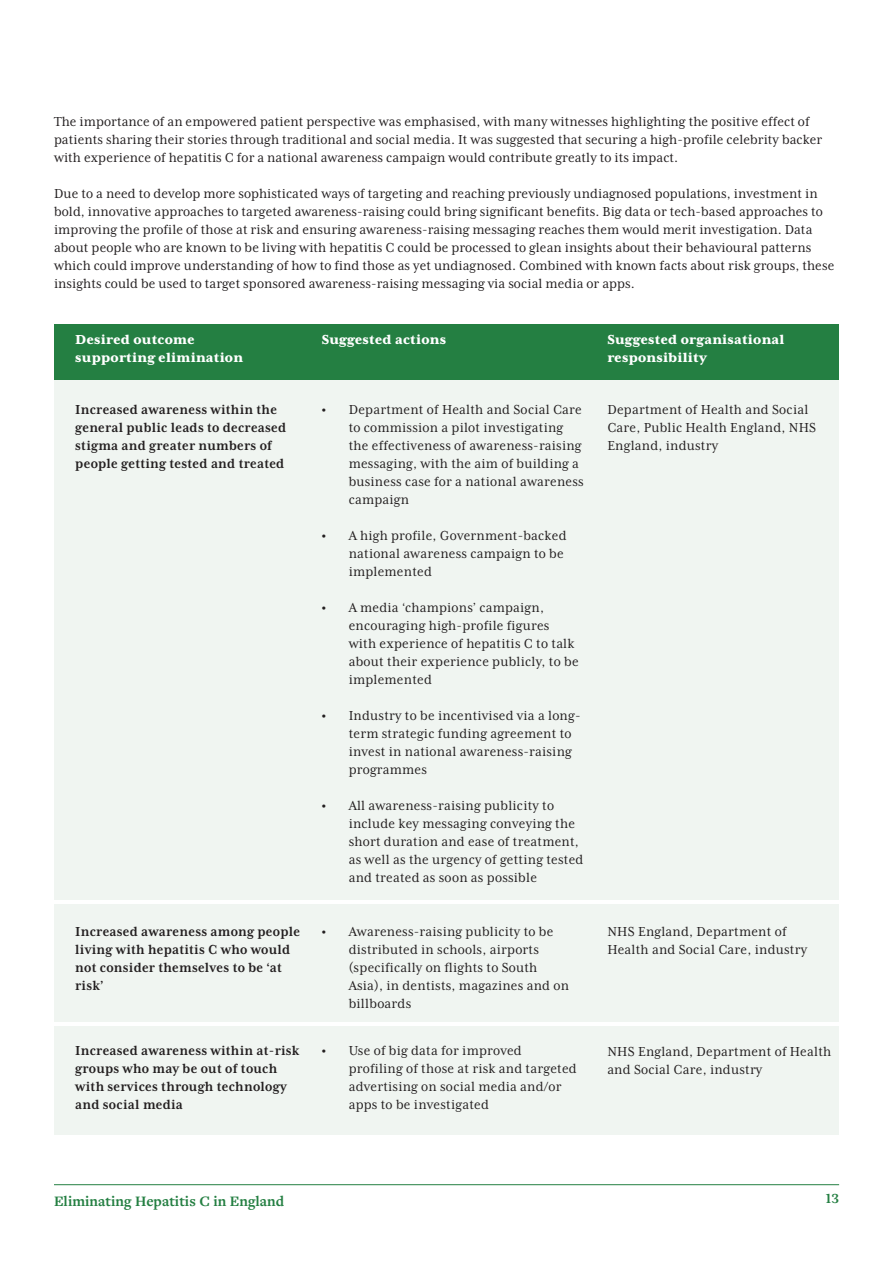
<style>
.page{position:relative;width:893px;height:1263px;background:#fff}
.page>*{position:absolute;margin:0;border:0;box-sizing:border-box;transform-origin:0 0}
.t1{font:15px/18px "Mrs Eaves XL Serif Nar OT";letter-spacing:.015em;color:#231f20}
.t2{font:700 15px/18px "Mrs Eaves XL Serif Nar OT";letter-spacing:.015em;color:#231f20}
.t3{font:800 15px/18px "Mrs Eaves XL Serif OT";letter-spacing:.015em;color:#fff}
.t4{font:700 15px "Freight Text Pro";color:#247f42}
.t5{font:700 15px "Mrs Eaves XL Serif OT";color:#247f42}
.s1{font-family:"Myriad Pro"}
</style>
<div class="page">
<hr style="left:54px;top:1184px;width:785px;height:1px;background:#247f42">
<div style="left:54px;top:369px;width:785px;height:531px;background:#f0f5f1"></div>
<div style="left:54px;top:904px;width:785px;height:117px;background:#f0f5f1"></div>
<div style="left:54px;top:324px;width:785px;height:56px;background:#247f42"></div>
<div style="left:54px;top:1026px;width:785px;height:108px;background:#f0f5f1"></div>
<p class="t1" style="left:54px;top:113px;width:770px">The importance of an empowered patient perspective was emphasised, with many witnesses highlighting the positive effect of patients sharing their stories through traditional and social media. It was suggested that securing a high-profile celebrity backer with experience of hepatitis C for a national awareness campaign would contribute greatly to its impact.</p>
<p class="t1" style="left:54px;top:185px;width:782px">Due to a need to develop more sophisticated ways of targeting and reaching previously undiagnosed populations, investment in bold, innovative approaches to targeted awareness-raising could bring significant benefits. Big data or tech-based approaches to improving the profile of those at risk and ensuring awareness-raising messaging reaches them would merit investigation. Data about people who are known to be living with hepatitis C could be processed to glean insights about their behavioural patterns which could improve understanding of how to find those as yet undiagnosed. Combined with known facts about risk groups, these insights could be used to target sponsored awareness-raising messaging via social media or apps.</p>
<p class="t3" style="left:75px;top:331px;width:169px">Desired outcome supporting elimination</p>
<p class="t2" style="left:75px;top:401px;width:213px">Increased awareness within the general public leads to decreased stigma and greater numbers of people getting tested and treated</p>
<p class="t2" style="left:75px;top:923px;width:226px">Increased awareness among people living with hepatitis C who would not consider themselves to be ‘at risk’</p>
<p class="t2" style="left:75px;top:1042px;width:226px">Increased awareness within at-risk groups who may be out of touch with services through technology and social media</p>
<p class="t3" style="left:322px;top:331px;width:126px">Suggested actions</p>
<p class="t3" style="left:607px;top:331px;width:179px">Suggested organisational responsibility</p>
<p class="t1" style="left:349px;top:401px;width:237px;text-indent:-27px"><span class="s1">•</span> Department of Health and Social Care to commission a pilot investigating the effectiveness of awareness-raising messaging, with the aim of building a business case for a national awareness campaign</p>
<p class="t1" style="left:349px;top:527px;width:219px;text-indent:-27px"><span class="s1">•</span> A high profile, Government-backed national awareness campaign to be implemented</p>
<p class="t1" style="left:349px;top:599px;width:232px;text-indent:-27px"><span class="s1">•</span> A media ‘champions’ campaign, encouraging high-profile figures with experience of hepatitis C to talk about their experience publicly, to be implemented</p>
<p class="t1" style="left:349px;top:707px;width:233px;text-indent:-27px"><span class="s1">•</span> Industry to be incentivised via a long&shy;term strategic funding agreement to invest in national awareness-raising programmes</p>
<p class="t1" style="left:349px;top:797px;width:236px;text-indent:-27px"><span class="s1">•</span> All awareness-raising publicity to include key messaging conveying the short duration and ease of treatment, as well as the urgency of getting tested and treated as soon as possible</p>
<p class="t1" style="left:349px;top:923px;width:222px;text-indent:-27px"><span class="s1">•</span> Awareness-raising publicity to be distributed in schools, airports (specifically on flights to South<br>Asia), in dentists, magazines and on billboards</p>
<p class="t1" style="left:349px;top:1042px;width:230px;text-indent:-27px"><span class="s1">•</span> Use of big data for improved profiling of those at risk and targeted advertising on social media and/or apps to be investigated</p>
<p class="t1" style="left:607px;top:401px;width:210px">Department of Health and Social<br>Care, Public Health England, NHS<br>England, industry</p>
<p class="t1" style="left:607px;top:923px;width:201px">NHS England, Department of<br>Health and Social Care, industry</p>
<p class="t1" style="left:607px;top:1042px;width:225px">NHS England, Department of Health and Social Care, industry</p>
<p class="t4" style="left:54px;top:1191px;width:232px">Eliminating Hepatitis C in England</p>
<p class="t5" style="left:826px;top:1191px;width:15px">13</p>
</div>
